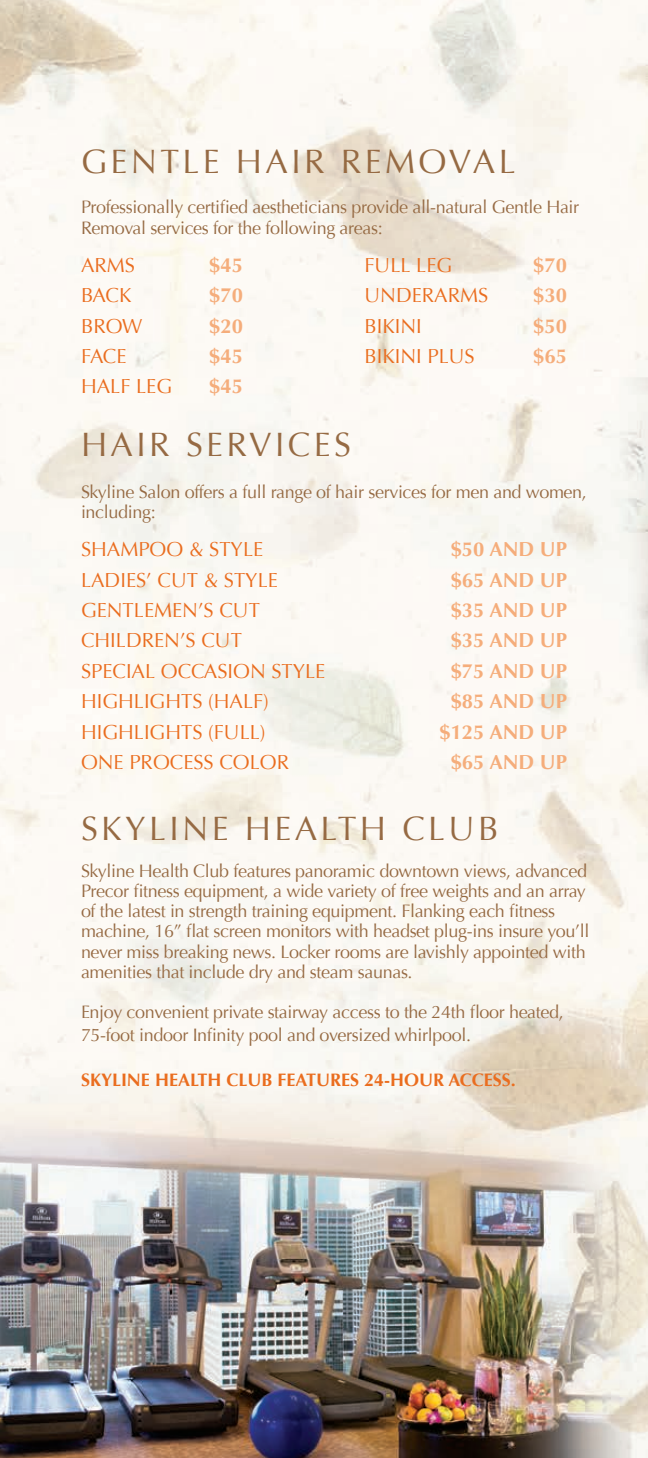
<style>
.page{position:relative;width:648px;height:1458px;background:#fff}
.page>*{position:absolute;margin:0;border:0;box-sizing:border-box;transform-origin:0 0}
.t1{font:33.75px "Optima";letter-spacing:.1em;color:#966a43}
.t2{font:20.25px "Optima";color:#ea6d1f}
.t3{font:700 20.25px "Optima";color:#f5ad7b}
.t4{font:18px/20.2px "Optima";letter-spacing:-.02em;color:#966a43}
.t5{font:700 18px "Optima";color:#ea6d1f}
</style>
<div class="page">
<img style="left:0;top:0;width:648px;height:1458px">
<p class="t1" style="left:81px;top:142px;width:436px">GENTLE HAIR REMOVAL</p>
<p class="t4" style="left:81px;top:197px;width:500px">Professionally certified aestheticians provide all-natural Gentle Hair<br>Removal services for the following areas:</p>
<p class="t2" style="left:81px;top:253px;width:56px">ARMS</p>
<p class="t3" style="left:209px;top:253px;width:35px">$45</p>
<p class="t2" style="left:81px;top:284px;width:52px">BACK</p>
<p class="t3" style="left:209px;top:283px;width:35px">$70</p>
<p class="t2" style="left:81px;top:314px;width:63px">BROW</p>
<p class="t3" style="left:209px;top:314px;width:35px">$20</p>
<p class="t2" style="left:81px;top:344px;width:47px">FACE</p>
<p class="t3" style="left:209px;top:344px;width:35px">$45</p>
<p class="t2" style="left:81px;top:375px;width:93px">HALF LEG</p>
<p class="t3" style="left:209px;top:375px;width:35px">$45</p>
<p class="t2" style="left:365px;top:253px;width:89px">FULL LEG</p>
<p class="t3" style="left:533px;top:253px;width:35px">$70</p>
<p class="t2" style="left:365px;top:284px;width:125px">UNDERARMS</p>
<p class="t3" style="left:533px;top:283px;width:35px">$30</p>
<p class="t2" style="left:365px;top:314px;width:59px">BIKINI</p>
<p class="t3" style="left:533px;top:314px;width:35px">$50</p>
<p class="t2" style="left:365px;top:344px;width:112px">BIKINI PLUS</p>
<p class="t3" style="left:533px;top:344px;width:35px">$65</p>
<p class="t1" style="left:81px;top:425px;width:271px">HAIR SERVICES</p>
<p class="t4" style="left:81px;top:482px;width:507px">Skyline Salon offers a full range of hair services for men and women, including:</p>
<p class="t2" style="left:81px;top:538px;width:184px">SHAMPOO &amp; STYLE</p>
<p class="t3" style="left:451px;top:538px;width:118px">$50 AND UP</p>
<p class="t2" style="left:81px;top:568px;width:198px">LADIES’ CUT &amp; STYLE</p>
<p class="t3" style="left:451px;top:568px;width:118px">$65 AND UP</p>
<p class="t2" style="left:81px;top:598px;width:180px">GENTLEMEN’S CUT</p>
<p class="t3" style="left:451px;top:598px;width:118px">$35 AND UP</p>
<p class="t2" style="left:81px;top:629px;width:162px">CHILDREN’S CUT</p>
<p class="t3" style="left:451px;top:629px;width:118px">$35 AND UP</p>
<p class="t2" style="left:81px;top:659px;width:246px">SPECIAL OCCASION STYLE</p>
<p class="t3" style="left:451px;top:659px;width:118px">$75 AND UP</p>
<p class="t2" style="left:81px;top:690px;width:189px">HIGHLIGHTS (HALF)</p>
<p class="t3" style="left:451px;top:690px;width:118px">$85 AND UP</p>
<p class="t2" style="left:81px;top:720px;width:186px">HIGHLIGHTS (FULL)</p>
<p class="t3" style="left:439px;top:720px;width:129px">$125 AND UP</p>
<p class="t2" style="left:81px;top:750px;width:210px">ONE PROCESS COLOR</p>
<p class="t3" style="left:451px;top:750px;width:118px">$65 AND UP</p>
<p class="t1" style="left:81px;top:809px;width:419px">SKYLINE HEALTH CLUB</p>
<p class="t4" style="left:81px;top:861px;width:510px">Skyline Health Club features panoramic downtown views, advanced Precor fitness equipment, a wide variety of free weights and an array of the latest in strength training equipment. Flanking each fitness machine, 16” flat screen monitors with headset plug-ins insure you’ll never miss breaking news. Locker rooms are lavishly appointed with amenities that include dry and steam saunas.</p>
<p class="t4" style="left:81px;top:1001px;width:484px;line-height:22.5px">Enjoy convenient private stairway access to the 24th floor heated,<br>75-foot indoor Infinity pool and oversized whirlpool.</p>
<p class="t5" style="left:81px;top:1069px;width:436px">SKYLINE HEALTH CLUB FEATURES 24-HOUR ACCESS.</p>
</div>
